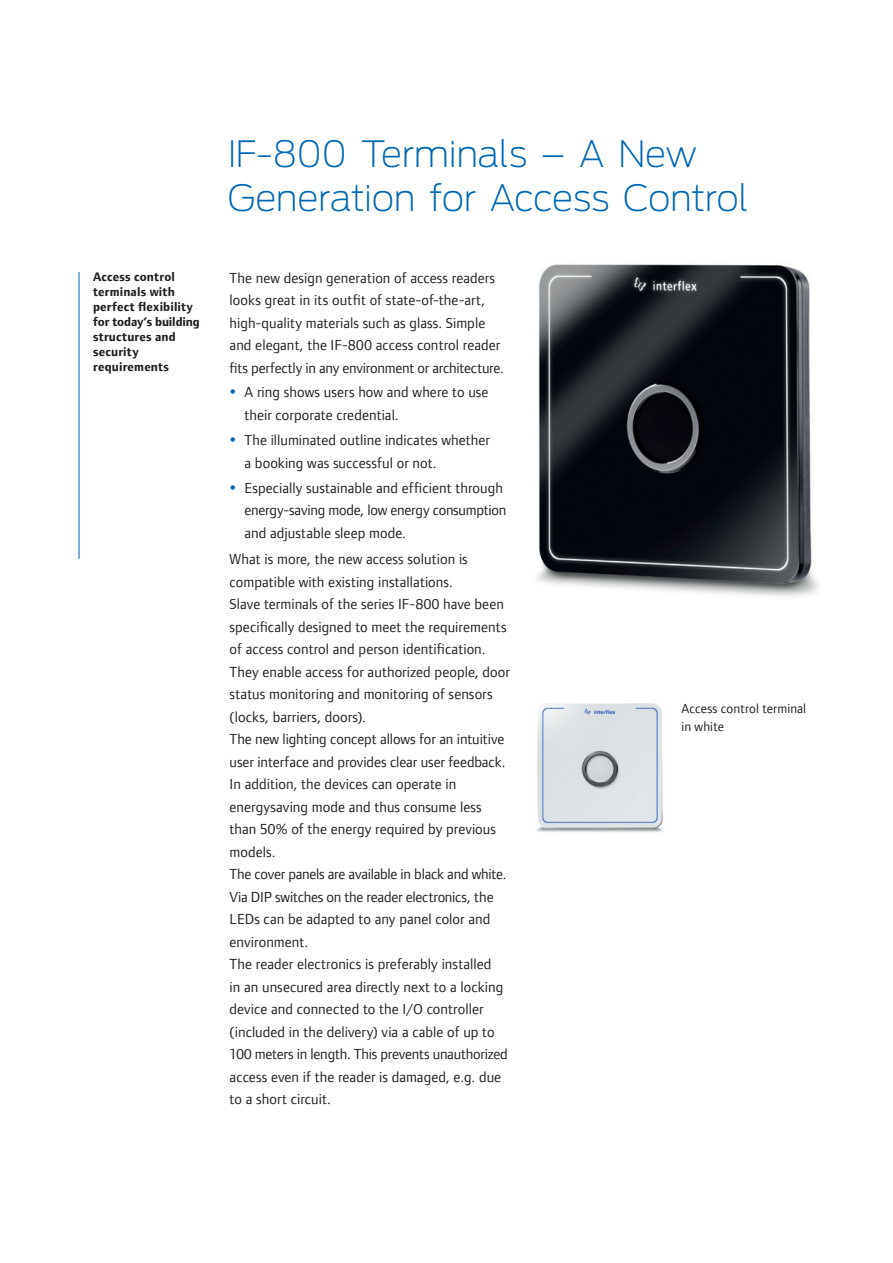
<style>
.page{position:relative;width:893px;height:1263px;background:#fff}
.page>*{position:absolute;margin:0;border:0;box-sizing:border-box;transform-origin:0 0}
.t1{font:200 36px/43.5px "Antenna";letter-spacing:-.015em;color:#0166b3}
.t2{font:15px/22.5px "Foundry Form Sans";letter-spacing:.005em;color:#231f20}
.t3{font:13.5px/18px "Foundry Form Sans";letter-spacing:.01em;color:#231f20}
.t4{font:700 12.75px/15px "Foundry Form Sans";letter-spacing:.015em;color:#231f20}
.s1{color:#0166b3}
</style>
<div class="page">
<img style="left:537px;top:264px;width:282px;height:333px">
<img style="left:536px;top:703px;width:127px;height:130px">
<hr style="left:79px;top:272px;width:1px;height:287px;background:#0166b3">
<h1 class="t1" style="left:228px;top:131px;width:522px">IF-800 Terminals – A New<br>Generation for Access Control</h1>
<p class="t4" style="left:93px;top:269px;width:108px">Access control terminals with perfect flexibility for today’s building structures and security requirements</p>
<p class="t2" style="left:230px;top:266px;width:276px">The new design generation of access readers looks great in its outfit of state-of-the-art, high-quality materials such as glass. Simple and elegant, the IF-800 access control reader fits perfectly in any environment or architecture.</p>
<p class="t2" style="left:244px;top:381px;width:246px;text-indent:-15px"><span class="s1">•</span> A ring shows users how and where to use their corporate credential.</p>
<p class="t2" style="left:244px;top:429px;width:247px;text-indent:-15px"><span class="s1">•</span> The illuminated outline indicates whether a booking was successful or not.</p>
<p class="t2" style="left:244px;top:476px;width:263px;text-indent:-15px"><span class="s1">•</span> Especially sustainable and efficient through energy-saving mode, low energy consumption and adjustable sleep mode.</p>
<p class="t2" style="left:230px;top:548px;width:282px">What is more, the new access solution is compatible with existing installations.<br>Slave terminals of the series IF-800 have been specifically designed to meet the requirements of access control and person identification.<br>They enable access for authorized people, door status monitoring and monitoring of sensors (locks, barriers, doors).<br>The new lighting concept allows for an intuitive user interface and provides clear user feedback.<br>In addition, the devices can operate in energysaving mode and thus consume less than 50% of the energy required by previous models.<br>The cover panels are available in black and white.<br>Via DIP switches on the reader electronics, the LEDs can be adapted to any panel color and environment.<br>The reader electronics is preferably installed<br>in an unsecured area directly next to a locking device and connected to the I/O controller (included in the delivery) via a cable of up to 100 meters in length. This prevents unauthorized access even if the reader is damaged, e.g. due to a short circuit.</p>
<p class="t3" style="left:681px;top:700px;width:126px">Access control terminal in white</p>
</div>
